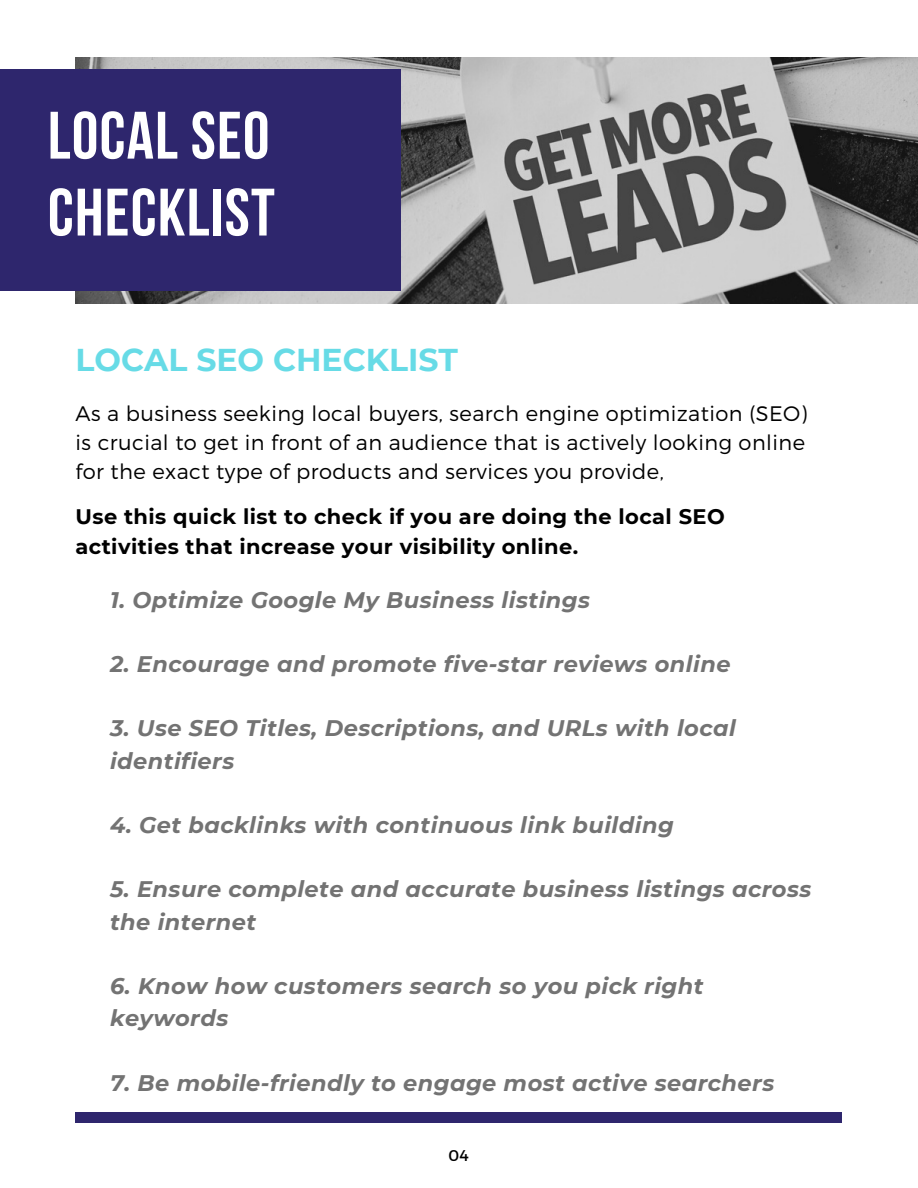
<style>
.page{position:relative;width:918px;height:1188px;background:#fff}
.page>*{position:absolute;margin:0;border:0;box-sizing:border-box;transform-origin:0 0}
.t1{font:700 66.9px/76.9px "Bebas Neue";letter-spacing:.02em;color:#fff}
.t2{font:700 31.5px "Montserrat";color:#67dbe6}
.t3{font:italic 700 22.5px/32.7px "Montserrat";letter-spacing:.02em;color:#737373}
.t4{font:300 21px/29px "Montserrat";letter-spacing:.02em;color:#000;text-align:justify}
.t5{font:700 21px/30px "Montserrat";letter-spacing:.02em;color:#000}
.t6{font:15.6px "Montserrat";color:#000}
</style>
<div class="page">
<img style="left:76px;top:57px;width:842px;height:246px">
<div style="left:0;top:70px;width:401px;height:220px;background:#2e266d"></div>
<div style="left:76px;top:1113px;width:766px;height:10px;background:#2e266d"></div>
<h1 class="t1" style="left:48px;top:103px;width:228px">LOCAL SEO<br>CHECKLIST</h1>
<h2 class="t2" style="left:76px;top:341px;width:384px">LOCAL SEO CHECKLIST</h2>
<p class="t4" style="left:76px;top:398px;width:733px">As a business seeking local buyers, search engine optimization (SEO) is crucial to get in front of an audience that is actively looking online for the exact type of products and services you provide,</p>
<p class="t5" style="left:76px;top:502px;width:651px">Use this quick list to check if you are doing the local SEO activities that increase your visibility online.</p>
<p class="t3" style="left:110px;top:584px;width:481px">1. Optimize Google My Business listings</p>
<p class="t3" style="left:110px;top:648px;width:622px">2. Encourage and promote five-star reviews online</p>
<p class="t3" style="left:110px;top:712px;width:627px">3. Use SEO Titles, Descriptions, and URLs with local identifiers</p>
<p class="t3" style="left:110px;top:809px;width:565px">4. Get backlinks with continuous link building</p>
<p class="t3" style="left:110px;top:873px;width:703px">5. Ensure complete and accurate business listings across the internet</p>
<p class="t3" style="left:110px;top:969px;width:595px">6. Know how customers search so you pick right keywords</p>
<p class="t3" style="left:110px;top:1066px;width:666px">7. Be mobile-friendly to engage most active searchers</p>
<p class="t6" style="left:448px;top:1145px;width:22px">04</p>
</div>
